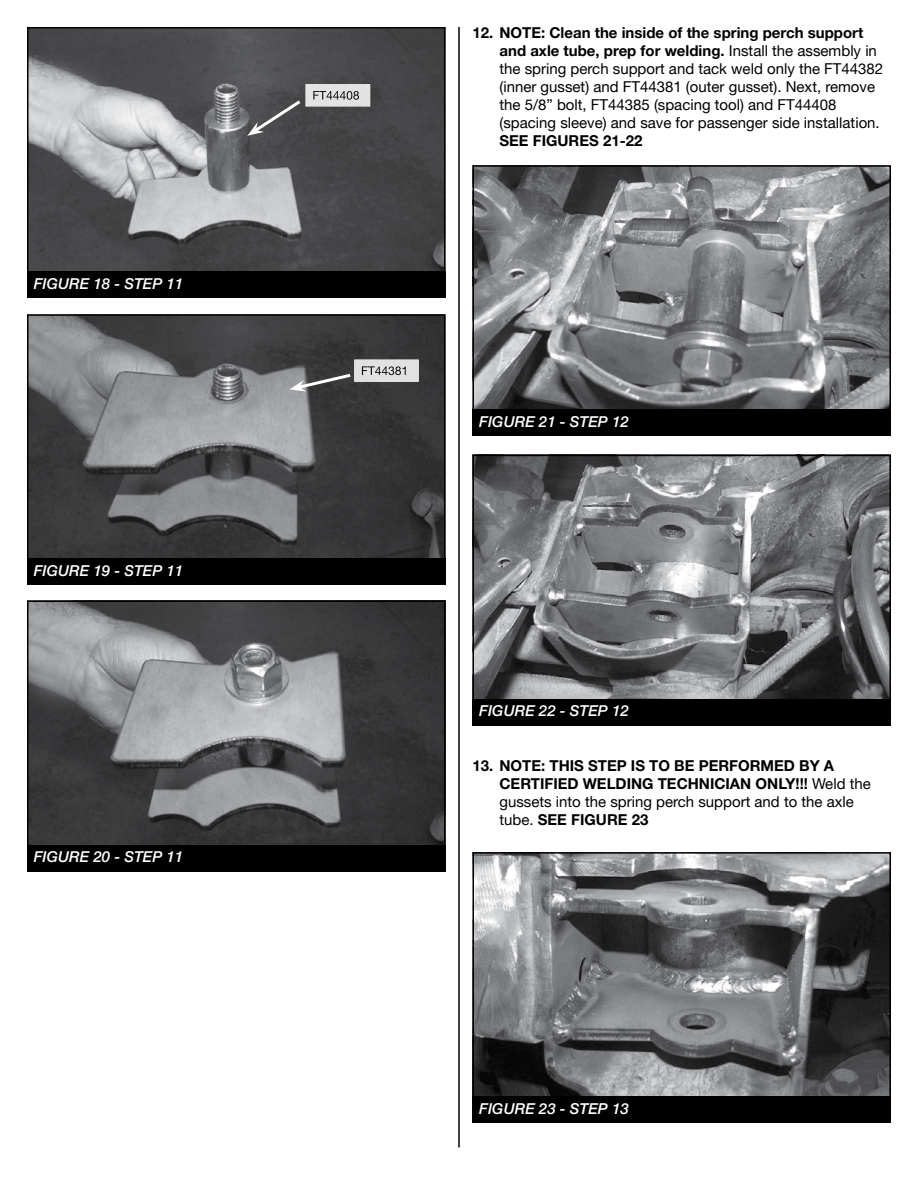
<style>
.page{position:relative;width:918px;height:1188px;background:#fff}
.page>*{position:absolute;margin:0;border:0;box-sizing:border-box;transform-origin:0 0}
.t1{font:15px/18px "Helvetica Neue LT Std";color:#000}
.t2{font:700 15px/18px "Helvetica Neue LT Std";color:#000}
.t3{font:italic 500 15px "Helvetica Neue LT Std";color:#fff}
.s1{font-weight:700}
.s2{font-weight:400}
</style>
<div class="page">
<hr style="left:458px;top:27px;width:2px;height:1121px;background:#000">
<img style="left:30px;top:30px;width:413px;height:241px">
<div style="left:27px;top:27px;width:419px;height:270px;border:2px solid #000"></div>
<div style="left:27px;top:271px;width:419px;height:27px;background:#000"></div>
<img style="left:30px;top:317px;width:413px;height:241px">
<div style="left:27px;top:314px;width:419px;height:270px;border:2px solid #000"></div>
<div style="left:27px;top:558px;width:419px;height:27px;background:#000"></div>
<img style="left:30px;top:603px;width:413px;height:242px">
<div style="left:27px;top:600px;width:419px;height:270px;border:2px solid #000"></div>
<div style="left:27px;top:845px;width:419px;height:27px;background:#000"></div>
<img style="left:306px;top:84px;width:64px;height:22px">
<img style="left:313px;top:91px;width:46px;height:9px">
<svg style="left:247px;top:98px;width:57px;height:38px;background:#5c5c5e"></svg>
<img style="left:354px;top:360px;width:65px;height:22px">
<img style="left:362px;top:366px;width:44px;height:9px">
<svg style="left:289px;top:372px;width:65px;height:19px"></svg>
<img style="left:475px;top:168px;width:413px;height:241px">
<div style="left:472px;top:165px;width:419px;height:270px;border:2px solid #000"></div>
<div style="left:472px;top:409px;width:419px;height:27px;background:#000"></div>
<img style="left:475px;top:458px;width:413px;height:241px">
<div style="left:472px;top:455px;width:419px;height:270px;border:2px solid #000"></div>
<div style="left:472px;top:699px;width:419px;height:27px;background:#000"></div>
<img style="left:475px;top:855px;width:413px;height:241px">
<div style="left:472px;top:852px;width:419px;height:270px;border:2px solid #000"></div>
<div style="left:472px;top:1096px;width:419px;height:27px;background:#000"></div>
<p class="t3" style="left:34px;top:274px;width:151px">FIGURE 18 - STEP 11</p>
<p class="t3" style="left:34px;top:562px;width:151px">FIGURE 19 - STEP 11</p>
<p class="t3" style="left:34px;top:848px;width:151px">FIGURE 20 - STEP 11</p>
<p class="t1" style="left:500px;top:23px;width:385px;text-indent:-27px"><span class="s1">12. NOTE: Clean the inside of the spring perch support and axle tube, prep for welding.</span> Install the assembly in the spring perch support and tack weld only the FT44382 (inner gusset) and FT44381 (outer gusset). Next, remove the 5/8” bolt, FT44385 (spacing tool) and FT44408 (spacing sleeve) and save for passenger side installation.</p>
<p class="t2" style="left:500px;top:131px;width:145px">SEE FIGURES 21-22</p>
<p class="t3" style="left:479px;top:413px;width:151px">FIGURE 21 - STEP 12</p>
<p class="t3" style="left:479px;top:702px;width:151px">FIGURE 22 - STEP 12</p>
<p class="t2" style="left:500px;top:757px;width:373px;text-indent:-27px">13. NOTE: THIS STEP IS TO BE PERFORMED BY A CERTIFIED WELDING TECHNICIAN ONLY!!! <span class="s2">Weld the gussets into the spring perch support and to the axle tube.</span> SEE FIGURE 23</p>
<p class="t3" style="left:479px;top:1099px;width:151px">FIGURE 23 - STEP 13</p>
</div>
